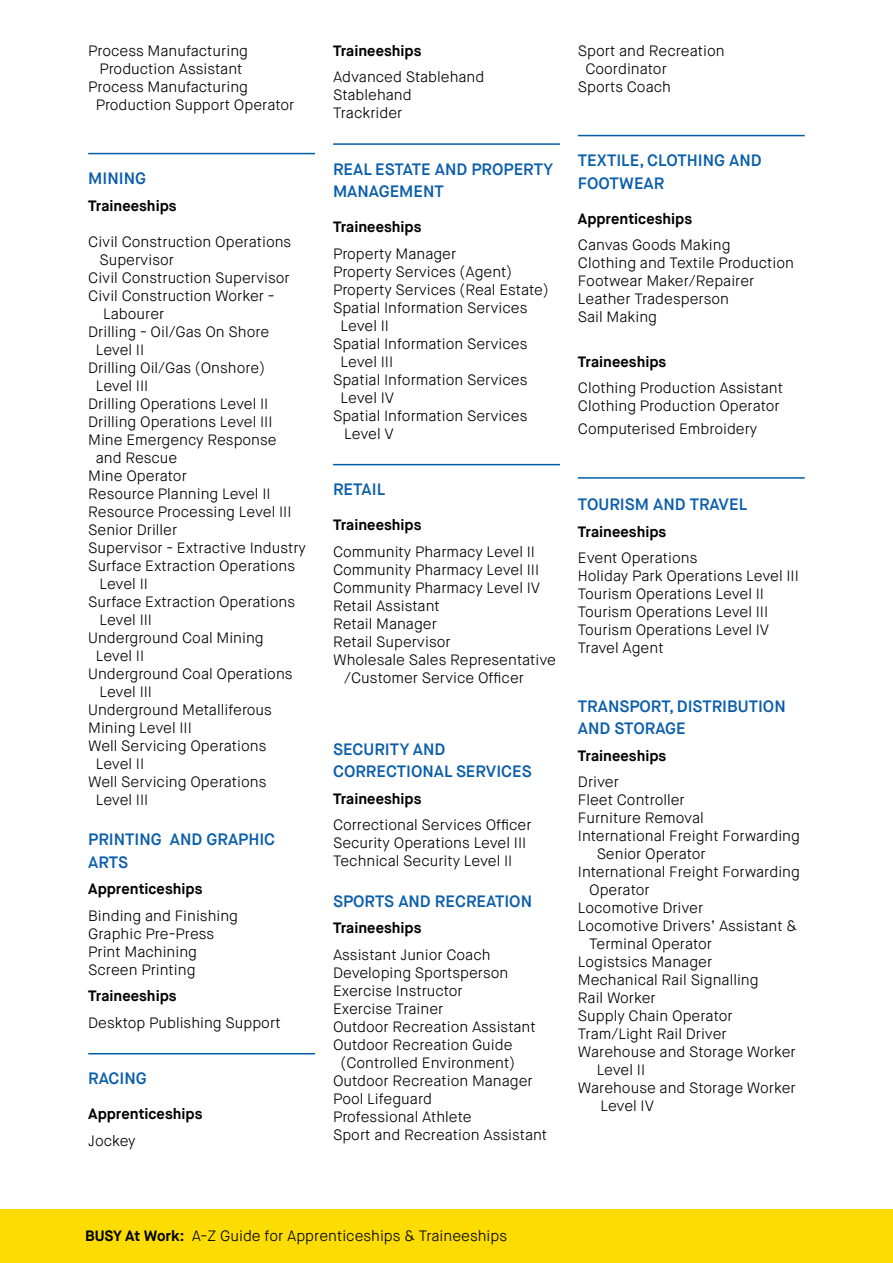
<style>
.page{position:relative;width:893px;height:1263px;background:#fff}
.page>*{position:absolute;margin:0;border:0;box-sizing:border-box;transform-origin:0 0}
.t1{font:600 16.5px/22.5px "Maison Neue";color:#0b5eaa}
.t2{font:300 15px/18px "Maison Neue";color:#000}
.t3{font:700 15px "Maison Neue";color:#000}
.s1{font-weight:700}
</style>
<div class="page">
<div style="left:0;top:1210px;width:893px;height:53px;background:#fddd01"></div>
<hr style="left:88px;top:153px;width:227px;height:1px;background:#005ea8">
<hr style="left:88px;top:1053px;width:227px;height:1px;background:#005ea8">
<hr style="left:333px;top:143px;width:227px;height:2px;background:#005ea8">
<hr style="left:333px;top:464px;width:227px;height:1px;background:#005ea8">
<hr style="left:578px;top:135px;width:227px;height:1px;background:#005ea8">
<hr style="left:578px;top:477px;width:227px;height:2px;background:#005ea8">
<p class="t2" style="left:88px;top:42px;width:161px">Process Manufacturing</p>
<p class="t2" style="left:99px;top:60px;width:145px">Production Assistant</p>
<p class="t2" style="left:88px;top:78px;width:161px">Process Manufacturing</p>
<p class="t2" style="left:96px;top:96px;width:200px">Production Support Operator</p>
<p class="t1" style="left:88px;top:167px;width:59px">MINING</p>
<p class="t3" style="left:88px;top:196px;width:90px">Traineeships</p>
<p class="t2" style="left:88px;top:233px;width:205px">Civil Construction Operations</p>
<p class="t2" style="left:99px;top:251px;width:76px">Supervisor</p>
<p class="t2" style="left:88px;top:269px;width:203px">Civil Construction Supervisor</p>
<p class="t2" style="left:88px;top:287px;width:188px">Civil Construction Worker -</p>
<p class="t2" style="left:103px;top:305px;width:63px">Labourer</p>
<p class="t2" style="left:88px;top:323px;width:183px">Drilling - Oil/Gas On Shore</p>
<p class="t2" style="left:96px;top:341px;width:50px">Level II</p>
<p class="t2" style="left:88px;top:359px;width:179px">Drilling Oil/Gas (Onshore)</p>
<p class="t2" style="left:96px;top:377px;width:54px">Level III</p>
<p class="t2" style="left:88px;top:395px;width:182px">Drilling Operations Level II</p>
<p class="t2" style="left:88px;top:413px;width:186px">Drilling Operations Level III</p>
<p class="t2" style="left:88px;top:431px;width:190px">Mine Emergency Response</p>
<p class="t2" style="left:96px;top:449px;width:83px">and Rescue</p>
<p class="t2" style="left:88px;top:467px;width:100px">Mine Operator</p>
<p class="t2" style="left:88px;top:485px;width:184px">Resource Planning Level II</p>
<p class="t2" style="left:88px;top:503px;width:205px">Resource Processing Level III</p>
<p class="t2" style="left:88px;top:521px;width:91px">Senior Driller</p>
<p class="t2" style="left:88px;top:539px;width:219px">Supervisor - Extractive Industry</p>
<p class="t2" style="left:88px;top:557px;width:208px">Surface Extraction Operations</p>
<p class="t2" style="left:99px;top:575px;width:50px">Level II</p>
<p class="t2" style="left:88px;top:593px;width:208px">Surface Extraction Operations</p>
<p class="t2" style="left:99px;top:611px;width:54px">Level III</p>
<p class="t2" style="left:88px;top:629px;width:177px">Underground Coal Mining</p>
<p class="t2" style="left:96px;top:647px;width:50px">Level II</p>
<p class="t2" style="left:88px;top:665px;width:206px">Underground Coal Operations</p>
<p class="t2" style="left:99px;top:683px;width:54px">Level III</p>
<p class="t2" style="left:88px;top:701px;width:185px">Underground Metalliferous</p>
<p class="t2" style="left:88px;top:719px;width:105px">Mining Level III</p>
<p class="t2" style="left:88px;top:737px;width:180px">Well Servicing Operations</p>
<p class="t2" style="left:96px;top:755px;width:50px">Level II</p>
<p class="t2" style="left:88px;top:773px;width:180px">Well Servicing Operations</p>
<p class="t2" style="left:96px;top:791px;width:54px">Level III</p>
<p class="t1" style="left:88px;top:828px;width:189px">PRINTING AND GRAPHIC<br>ARTS</p>
<p class="t3" style="left:88px;top:879px;width:116px">Apprenticeships</p>
<p class="t2" style="left:88px;top:907px;width:151px">Binding and Finishing<br>Graphic Pre-Press<br>Print Machining<br>Screen Printing</p>
<p class="t3" style="left:88px;top:986px;width:90px">Traineeships</p>
<p class="t2" style="left:88px;top:1014px;width:194px">Desktop Publishing Support</p>
<p class="t1" style="left:88px;top:1067px;width:60px">RACING</p>
<p class="t3" style="left:88px;top:1104px;width:116px">Apprenticeships</p>
<p class="t2" style="left:88px;top:1132px;width:49px">Jockey</p>
<p class="t3" style="left:333px;top:41px;width:90px">Traineeships</p>
<p class="t2" style="left:333px;top:68px;width:153px">Advanced Stablehand<br>Stablehand<br>Trackrider</p>
<p class="t1" style="left:333px;top:158px;width:222px">REAL ESTATE AND PROPERTY<br>MANAGEMENT</p>
<p class="t3" style="left:333px;top:217px;width:90px">Traineeships</p>
<p class="t2" style="left:333px;top:245px;width:125px">Property Manager</p>
<p class="t2" style="left:333px;top:263px;width:181px">Property Services (Agent)</p>
<p class="t2" style="left:333px;top:281px;width:217px">Property Services (Real Estate)</p>
<p class="t2" style="left:333px;top:299px;width:196px">Spatial Information Services</p>
<p class="t2" style="left:341px;top:317px;width:50px">Level II</p>
<p class="t2" style="left:333px;top:335px;width:196px">Spatial Information Services</p>
<p class="t2" style="left:341px;top:353px;width:54px">Level III</p>
<p class="t2" style="left:333px;top:371px;width:196px">Spatial Information Services</p>
<p class="t2" style="left:341px;top:389px;width:55px">Level IV</p>
<p class="t2" style="left:333px;top:407px;width:196px">Spatial Information Services</p>
<p class="t2" style="left:344px;top:425px;width:51px">Level V</p>
<p class="t1" style="left:333px;top:478px;width:54px">RETAIL</p>
<p class="t3" style="left:333px;top:515px;width:90px">Traineeships</p>
<p class="t2" style="left:333px;top:543px;width:203px">Community Pharmacy Level II</p>
<p class="t2" style="left:333px;top:561px;width:208px">Community Pharmacy Level III</p>
<p class="t2" style="left:333px;top:579px;width:209px">Community Pharmacy Level IV</p>
<p class="t2" style="left:333px;top:597px;width:108px">Retail Assistant</p>
<p class="t2" style="left:333px;top:615px;width:105px">Retail Manager</p>
<p class="t2" style="left:333px;top:633px;width:119px">Retail Supervisor</p>
<p class="t2" style="left:333px;top:651px;width:225px">Wholesale Sales Representative</p>
<p class="t2" style="left:344px;top:669px;width:181px">/Customer Service Officer</p>
<p class="t1" style="left:333px;top:738px;width:200px">SECURITY AND<br>CORRECTIONAL SERVICES</p>
<p class="t3" style="left:333px;top:789px;width:90px">Traineeships</p>
<p class="t2" style="left:333px;top:816px;width:200px">Correctional Services Officer<br>Security Operations Level III<br>Technical Security Level II</p>
<p class="t1" style="left:333px;top:890px;width:201px">SPORTS AND RECREATION</p>
<p class="t3" style="left:333px;top:918px;width:90px">Traineeships</p>
<p class="t2" style="left:333px;top:946px;width:159px">Assistant Junior Coach</p>
<p class="t2" style="left:333px;top:964px;width:177px">Developing Sportsperson</p>
<p class="t2" style="left:333px;top:982px;width:131px">Exercise Instructor</p>
<p class="t2" style="left:333px;top:1000px;width:112px">Exercise Trainer</p>
<p class="t2" style="left:333px;top:1018px;width:204px">Outdoor Recreation Assistant</p>
<p class="t2" style="left:333px;top:1036px;width:181px">Outdoor Recreation Guide</p>
<p class="t2" style="left:341px;top:1054px;width:176px">(Controlled Environment)</p>
<p class="t2" style="left:333px;top:1072px;width:201px">Outdoor Recreation Manager</p>
<p class="t2" style="left:333px;top:1090px;width:101px">Pool Lifeguard</p>
<p class="t2" style="left:333px;top:1108px;width:140px">Professional Athlete</p>
<p class="t2" style="left:333px;top:1126px;width:216px">Sport and Recreation Assistant</p>
<p class="t2" style="left:578px;top:42px;width:148px">Sport and Recreation</p>
<p class="t2" style="left:585px;top:60px;width:83px">Coordinator</p>
<p class="t2" style="left:578px;top:78px;width:95px">Sports Coach</p>
<p class="t1" style="left:578px;top:149px;width:185px">TEXTILE, CLOTHING AND<br>FOOTWEAR</p>
<p class="t3" style="left:578px;top:209px;width:116px">Apprenticeships</p>
<p class="t2" style="left:578px;top:236px;width:218px">Canvas Goods Making<br>Clothing and Textile Production<br>Footwear Maker/Repairer<br>Leather Tradesperson<br>Sail Making</p>
<p class="t3" style="left:578px;top:352px;width:90px">Traineeships</p>
<p class="t2" style="left:578px;top:379px;width:207px">Clothing Production Assistant<br>Clothing Production Operator</p>
<p class="t2" style="left:578px;top:420px;width:181px">Computerised Embroidery</p>
<p class="t1" style="left:578px;top:493px;width:171px">TOURISM AND TRAVEL</p>
<p class="t3" style="left:578px;top:522px;width:90px">Traineeships</p>
<p class="t2" style="left:578px;top:549px;width:222px">Event Operations<br>Holiday Park Operations Level III<br>Tourism Operations Level II<br>Tourism Operations Level III<br>Tourism Operations Level IV<br>Travel Agent</p>
<p class="t1" style="left:578px;top:695px;width:209px">TRANSPORT, DISTRIBUTION<br>AND STORAGE</p>
<p class="t3" style="left:578px;top:746px;width:90px">Traineeships</p>
<p class="t2" style="left:578px;top:773px;width:42px">Driver</p>
<p class="t2" style="left:578px;top:791px;width:108px">Fleet Controller</p>
<p class="t2" style="left:578px;top:809px;width:127px">Furniture Removal</p>
<p class="t2" style="left:578px;top:827px;width:224px">International Freight Forwarding</p>
<p class="t2" style="left:597px;top:845px;width:110px">Senior Operator</p>
<p class="t2" style="left:578px;top:863px;width:224px">International Freight Forwarding</p>
<p class="t2" style="left:589px;top:881px;width:62px">Operator</p>
<p class="t2" style="left:578px;top:899px;width:127px">Locomotive Driver</p>
<p class="t2" style="left:578px;top:917px;width:221px">Locomotive Drivers’ Assistant &amp;</p>
<p class="t2" style="left:589px;top:935px;width:124px">Terminal Operator</p>
<p class="t2" style="left:578px;top:953px;width:136px">Logistsics Manager</p>
<p class="t2" style="left:578px;top:971px;width:182px">Mechanical Rail Signalling</p>
<p class="t2" style="left:578px;top:989px;width:79px">Rail Worker</p>
<p class="t2" style="left:578px;top:1007px;width:156px">Supply Chain Operator</p>
<p class="t2" style="left:578px;top:1025px;width:150px">Tram/Light Rail Driver</p>
<p class="t2" style="left:578px;top:1043px;width:219px">Warehouse and Storage Worker</p>
<p class="t2" style="left:597px;top:1061px;width:50px">Level II</p>
<p class="t2" style="left:578px;top:1079px;width:219px">Warehouse and Storage Worker</p>
<p class="t2" style="left:600px;top:1097px;width:55px">Level IV</p>
<p class="t2" style="left:85px;top:1227px;width:424px"><span class="s1">BUSY At Work:</span> A-Z Guide for Apprenticeships &amp; Traineeships</p>
</div>
